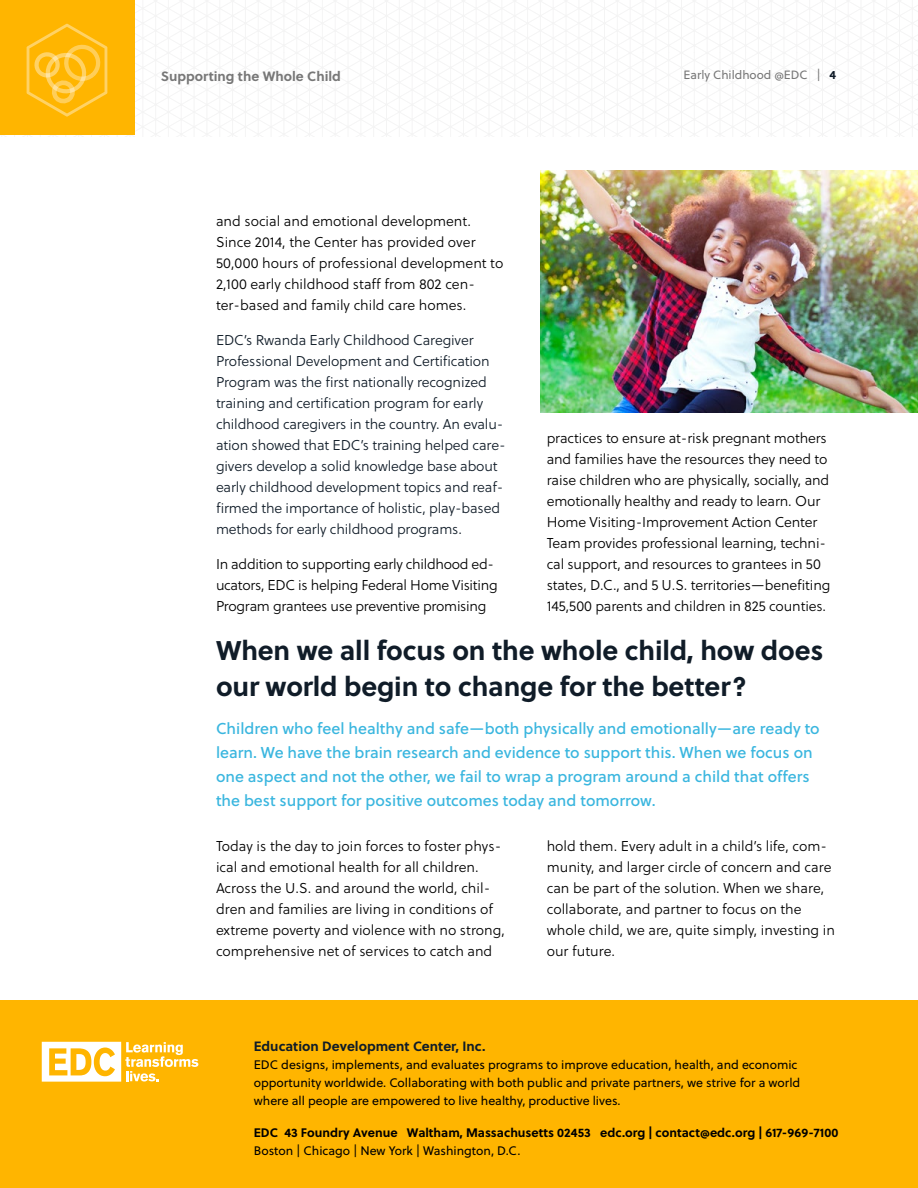
<style>
.page{position:relative;width:918px;height:1188px;background:#fff}
.page>*{position:absolute;margin:0;border:0;box-sizing:border-box;transform-origin:0 0}
.t1{font:700 27px/36px "Soleil";letter-spacing:-.005em;color:#101c28}
.intro-blue_copy{font:15.75px/24px "Soleil Bk";color:#3ab6df}
.body_-_2column{font:300 14.25px/21px "Soleil";color:#000}
.body_-_2column-2{font:300 14.25px/21px "Soleil";letter-spacing:-.01em;color:#101c28}
.body_-_2column-3{font:300 14.25px/21px "Soleil";letter-spacing:-.02em;color:#000}
.footer-disclaimer{font:700 13.5px "Soleil";color:#101c28}
.t2{font:700 13.5px "Soleil";color:#777}
.footer-disclaimer-2{font:12.3px/18px "Soleil";color:#000}
.footer-disclaimer-3{font:700 12.3px/18px "Soleil";color:#000}
.t3{font:12px "Soleil";color:#777}
.s1{font-weight:700;color:#101c28}
.s2{font-weight:400}
</style>
<div class="page">
<div style="left:0;top:0;width:135px;height:135px;background:#ffb500"></div>
<svg style="left:27px;top:24px;width:80px;height:93px"></svg>
<div style="left:0;top:1000px;width:918px;height:188px;background:#ffb500"></div>
<img style="left:541px;top:171px;width:377px;height:242px">
<svg style="left:42px;top:1042px;width:156px;height:40px"></svg>
<p class="t2" style="left:161px;top:65px;width:182px">Supporting the Whole Child</p>
<p class="t3" style="left:684px;top:66px;width:154px">Early Childhood @EDC | <span class="s1">4</span></p>
<p class="body_-_2column" style="left:216px;top:210px;width:289px">and social and emotional development.<br>Since 2014, the Center has provided over 50,000 hours of professional development to 2,100 early childhood staff from 802 cen&shy;ter-based and family child care homes.</p>
<p class="body_-_2column-2" style="left:216px;top:329px;width:291px">EDC’s Rwanda Early Childhood Caregiver Professional Development and Certification Program was the first nationally recognized training and certification program for early childhood caregivers in the country. An evalu&shy;ation showed that EDC’s training helped care&shy;givers develop a solid knowledge base about early childhood development topics and reaf&shy;firmed the importance of holistic, play-based methods for early childhood programs.</p>
<p class="body_-_2column-3" style="left:216px;top:553px;width:283px">In addition to supporting early childhood ed&shy;ucators, EDC is helping Federal Home Visiting<br>Program grantees use preventive promising</p>
<p class="body_-_2column" style="left:547px;top:427px;width:285px">practices to ensure at-risk pregnant mothers and families have the resources they need to raise children who are physically, socially, and emotionally healthy and ready to learn. Our Home Visiting-Improvement Action Center Team provides professional learning, techni&shy;cal support, and resources to grantees in 50 states, D.C., and 5 U.S. territories—benefiting 145,500 parents and children in 825 counties.</p>
<h2 class="t1" style="left:216px;top:631px;width:609px">When we all focus on the whole child, how does our world begin to change for the better?</h2>
<p class="intro-blue_copy" style="left:216px;top:716px;width:605px">Children who feel healthy and safe—both physically and emotionally—are ready to learn. We have the brain research and evidence to support this. When we focus on one aspect and not the other, we fail to wrap a program around a child that offers the best support for positive outcomes today and tomorrow.</p>
<p class="body_-_2column" style="left:216px;top:835px;width:291px">Today is the day to join forces to foster phys&shy;ical and emotional health for all children.<br>Across the U.S. and around the world, chil&shy;dren and families are living in conditions of extreme poverty and violence with no strong, comprehensive net of services to catch and</p>
<p class="body_-_2column" style="left:547px;top:835px;width:290px">hold them. Every adult in a child’s life, com&shy;munity, and larger circle of concern and care can be part of the solution. When we share, collaborate, and partner to focus on the whole child, we are, quite simply, investing in our future.</p>
<p class="footer-disclaimer" style="left:254px;top:1036px;width:233px">Education Development Center, Inc.</p>
<p class="footer-disclaimer-2" style="left:254px;top:1055px;width:548px">EDC designs, implements, and evaluates programs to improve education, health, and economic opportunity worldwide. Collaborating with both public and private partners, we strive for a world where all people are empowered to live healthy, productive lives.</p>
<p class="footer-disclaimer-3" style="left:254px;top:1123px;width:586px">EDC 43 Foundry Avenue Waltham, Massachusetts 02453 edc.org | contact@edc.org | 617-969-7100<br><span class="s2">Boston | Chicago | New York | Washington, D.C.</span></p>
</div>
